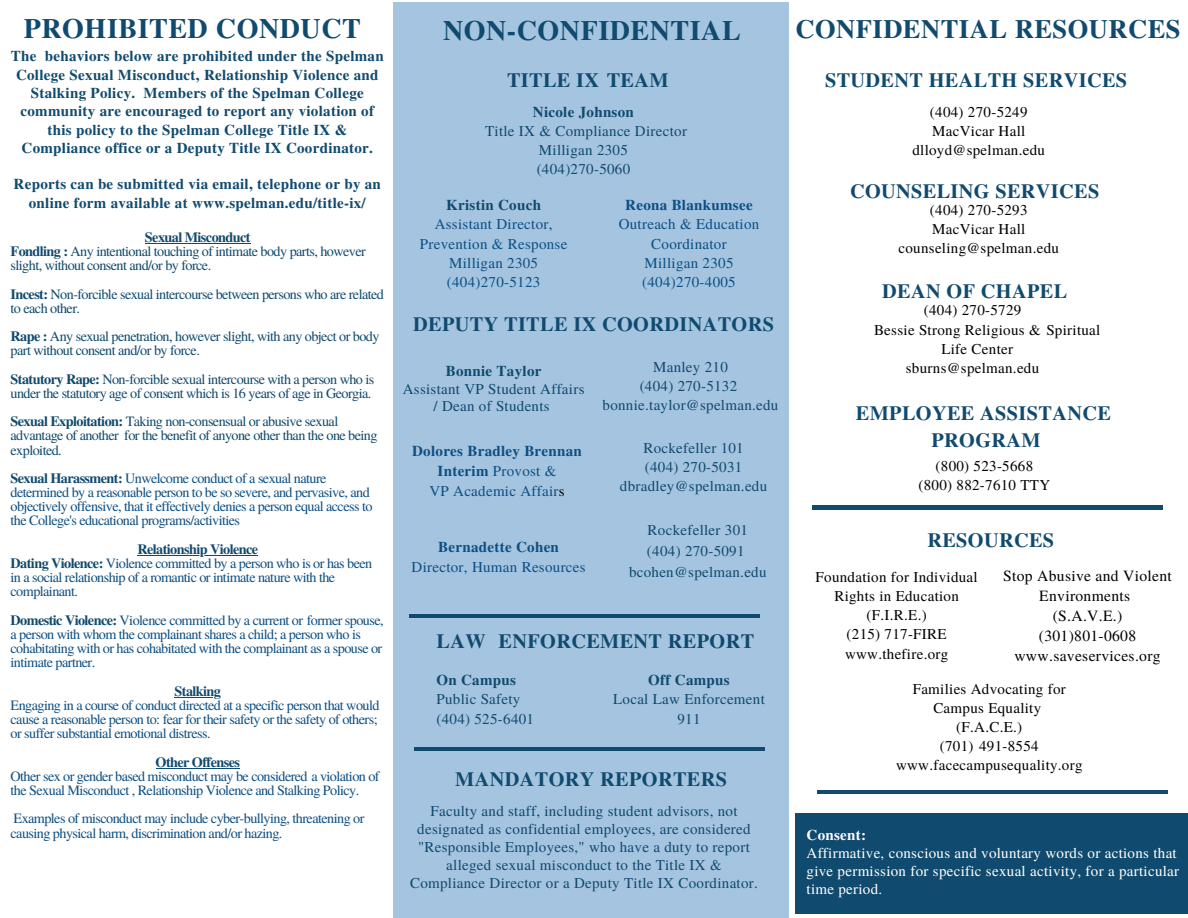
<style>
.page{position:relative;width:1188px;height:918px;background:#fff}
.page>*{position:absolute;margin:0;border:0;box-sizing:border-box;transform-origin:0 0}
.t1{font:700 28.05px "Te X Gyre Termes";letter-spacing:.02em;color:#104a6e}
.t2{font:700 26.4px "Te X Gyre Termes";letter-spacing:.02em;color:#104a6e}
.t3{font:700 20.25px "Te X Gyre Termes";letter-spacing:.02em;color:#104a6e}
.t4{font:15.6px/20px "Te X Gyre Termes";letter-spacing:.02em;color:#000;text-align:center}
.t5{font:15px/18px "Te X Gyre Termes";letter-spacing:.02em;color:#104a6e;text-align:center}
.t6{font:700 15px/18.3px "Te X Gyre Termes";letter-spacing:.02em;color:#104a6e;text-align:center}
.t7{font:15px/19.2px "Te X Gyre Termes";letter-spacing:.02em;color:#000;text-align:center}
.t8{font:15px/19.2px "Te X Gyre Termes";letter-spacing:.02em;color:#0d4f83;text-align:center}
.t9{font:15px/18px "Te X Gyre Termes";letter-spacing:.02em;color:#fff}
.t10{font:700 15px "Te X Gyre Termes";letter-spacing:.02em;color:#0d4f83}
.t11{font:700 15px "Te X Gyre Termes";letter-spacing:.02em;color:#fff}
.t12{font:14.25px/14.2px "Te X Gyre Termes";letter-spacing:-.04em;color:#0d4f83}
.t13{font:14.25px/14.2px "Te X Gyre Termes";letter-spacing:-.04em;color:#104a6e}
.t14{font:700 14.25px "Te X Gyre Termes";letter-spacing:-.04em;color:#104a6e}
.s1{font-weight:700}
.s2{font-weight:700;color:#104a6e}
.s3{color:#000}
</style>
<div class="page">
<div style="left:394px;top:2px;width:394px;height:916px;background:#a4c4e0"></div>
<hr style="left:414px;top:747px;width:351px;height:4px;background:#104a6e">
<hr style="left:812px;top:506px;width:351px;height:3px;background:#104a6e">
<hr style="left:409px;top:614px;width:351px;height:4px;background:#104a6e">
<hr style="left:817px;top:790px;width:351px;height:4px;background:#104a6e">
<div style="left:795px;top:813px;width:393px;height:101px;background:#104a6e"></div>
<hr style="left:145px;top:243px;width:105px;height:1px;background:#104a6e">
<hr style="left:137px;top:555px;width:121px;height:1px;background:#104a6e">
<hr style="left:182px;top:697px;width:38px;height:1px;background:#104a6e">
<hr style="left:156px;top:768px;width:83px;height:1px;background:#104a6e">
<p class="t1" style="left:24px;top:7px;width:339px">PROHIBITED CONDUCT</p>
<p class="t1" style="left:443px;top:9px;width:299px">NON-CONFIDENTIAL</p>
<p class="t3" style="left:507px;top:65px;width:163px">TITLE IX TEAM</p>
<p class="t6" style="left:533px;top:102px;width:102px">Nicole Johnson</p>
<p class="t5" style="left:485px;top:121px;width:203px">Title IX &amp; Compliance Director</p>
<p class="t5" style="left:539px;top:140px;width:90px">Milligan 2305</p>
<p class="t5" style="left:537px;top:160px;width:95px">(404)270-5060</p>
<p class="t6" style="left:11px;top:46px;width:374px">The behaviors below are prohibited under the Spelman College Sexual Misconduct, Relationship Violence and Stalking Policy. Members of the Spelman College community are encouraged to report any violation of this policy to the Spelman College Title IX &amp; Compliance office or a Deputy Title IX Coordinator.</p>
<p class="t6" style="left:14px;top:174px;width:369px">Reports can be submitted via email, telephone or by an online form available at www.spelman.edu/title-ix/</p>
<p class="t6" style="left:446px;top:195px;width:96px">Kristin Couch</p>
<p class="t8" style="left:420px;top:214px;width:149px">Assistant Director,<br>Prevention &amp; Response</p>
<p class="t8" style="left:449px;top:252px;width:90px">Milligan 2305</p>
<p class="t8" style="left:447px;top:271px;width:95px">(404)270-5123</p>
<p class="t10" style="left:625px;top:194px;width:129px">Reona Blankumsee</p>
<p class="t8" style="left:619px;top:214px;width:142px">Outreach &amp; Education<br>Coordinator</p>
<p class="t8" style="left:645px;top:252px;width:90px">Milligan 2305</p>
<p class="t8" style="left:642px;top:271px;width:95px">(404)270-4005</p>
<p class="t14" style="left:145px;top:226px;width:107px">Sexual Misconduct</p>
<p class="t13" style="left:11px;top:243px;width:357px"><span class="s1">Fondling :</span> Any intentional touching of intimate body parts, however slight, without consent and/or by force.</p>
<p class="t13" style="left:11px;top:286px;width:375px"><span class="s1">Incest:</span> Non-forcible sexual intercourse between persons who are related to each other.</p>
<p class="t13" style="left:11px;top:328px;width:370px"><span class="s1">Rape :</span> Any sexual penetration, however slight, with any object or body part without consent and/or by force.</p>
<p class="t13" style="left:11px;top:371px;width:365px"><span class="s1">Statutory Rape:</span> Non-forcible sexual intercourse with a person who is under the statutory age of consent which is 16 years of age in Georgia.</p>
<p class="t13" style="left:11px;top:414px;width:368px"><span class="s1">Sexual Exploitation:</span> Taking non-consensual or abusive sexual advantage of another for the benefit of anyone other than the one being exploited.</p>
<p class="t12" style="left:11px;top:470px;width:363px"><span class="s2">Sexual Harassment:</span> Unwelcome conduct of a sexual nature determined by a reasonable person to be so severe, and pervasive, and objectively offensive, that it effectively denies a person equal access to the College's educational programs/activities</p>
<p class="t14" style="left:137px;top:538px;width:122px">Relationship Violence</p>
<p class="t12" style="left:11px;top:555px;width:363px"><span class="s2">Dating Violence:</span> Violence committed by a person who is or has been in a social relationship of a romantic or intimate nature with the complainant.</p>
<p class="t12" style="left:11px;top:612px;width:375px"><span class="s2">Domestic Violence:</span> Violence committed by a current or former spouse, a person with whom the complainant shares a child; a person who is cohabitating with or has cohabitated with the complainant as a spouse or intimate partner.</p>
<p class="t14" style="left:175px;top:680px;width:48px">Stalking</p>
<p class="t12" style="left:11px;top:697px;width:370px">Engaging in a course of conduct directed at a specific person that would cause a reasonable person to: fear for their safety or the safety of others; or suffer substantial emotional distress.</p>
<p class="t14" style="left:156px;top:751px;width:86px">Other Offenses</p>
<p class="t12" style="left:11px;top:768px;width:371px">Other sex or gender based misconduct may be considered a violation of the Sexual Misconduct , Relationship Violence and Stalking Policy.</p>
<p class="t12" style="left:11px;top:811px;width:355px">Examples of misconduct may include cyber-bullying, threatening or causing physical harm, discrimination and/or hazing.</p>
<p class="t3" style="left:413px;top:308px;width:362px">DEPUTY TITLE IX COORDINATORS</p>
<p class="t5" style="left:653px;top:357px;width:76px">Manley 210</p>
<p class="t5" style="left:640px;top:376px;width:99px">(404) 270-5132</p>
<p class="t5" style="left:603px;top:396px;width:177px">bonnie.taylor@spelman.edu</p>
<p class="t6" style="left:446px;top:361px;width:97px">Bonnie Taylor</p>
<p class="t5" style="left:403px;top:379px;width:183px;line-height:17.2px">Assistant VP Student Affairs / Dean of Students</p>
<p class="t10" style="left:412px;top:440px;width:171px">Dolores Bradley Brennan</p>
<p class="t8" style="left:438px;top:461px;width:120px"><span class="s1">Interim</span> Provost &amp;</p>
<p class="t8" style="left:429px;top:481px;width:137px">VP Academic Affair<span class="s3">s</span></p>
<p class="t5" style="left:643px;top:438px;width:102px">Rockefeller 101</p>
<p class="t5" style="left:645px;top:457px;width:99px">(404) 270-5031</p>
<p class="t5" style="left:620px;top:476px;width:149px">dbradley@spelman.edu</p>
<p class="t5" style="left:648px;top:520px;width:102px">Rockefeller 301</p>
<p class="t5" style="left:647px;top:541px;width:99px">(404) 270-5091</p>
<p class="t5" style="left:629px;top:563px;width:139px">bcohen@spelman.edu</p>
<p class="t10" style="left:438px;top:536px;width:122px">Bernadette Cohen</p>
<p class="t8" style="left:412px;top:556px;width:176px">Director, Human Resources</p>
<p class="t3" style="left:436px;top:626px;width:319px">LAW ENFORCEMENT REPORT</p>
<p class="t6" style="left:436px;top:670px;width:81px">On Campus</p>
<p class="t5" style="left:436px;top:690px;width:85px">Public Safety</p>
<p class="t5" style="left:436px;top:709px;width:99px">(404) 525-6401</p>
<p class="t6" style="left:648px;top:670px;width:83px">Off Campus</p>
<p class="t5" style="left:613px;top:690px;width:153px">Local Law Enforcement</p>
<p class="t5" style="left:677px;top:709px;width:25px">911</p>
<p class="t3" style="left:455px;top:763px;width:273px">MANDATORY REPORTERS</p>
<p class="t5" style="left:410px;top:801px;width:349px">Faculty and staff, including student advisors, not designated as confidential employees, are considered "Responsible Employees," who have a duty to report alleged sexual misconduct to the Title IX &amp; Compliance Director or a Deputy Title IX Coordinator.</p>
<p class="t2" style="left:795px;top:9px;width:387px">CONFIDENTIAL RESOURCES</p>
<p class="t3" style="left:825px;top:65px;width:304px">STUDENT HEALTH SERVICES</p>
<p class="t7" style="left:930px;top:102px;width:99px">(404) 270-5249</p>
<p class="t7" style="left:932px;top:121px;width:95px">MacVicar Hall</p>
<p class="t7" style="left:912px;top:140px;width:134px">dlloyd@spelman.edu</p>
<p class="t3" style="left:850px;top:175px;width:251px">COUNSELING SERVICES</p>
<p class="t7" style="left:930px;top:199px;width:99px">(404) 270-5293</p>
<p class="t7" style="left:932px;top:218px;width:95px">MacVicar Hall</p>
<p class="t7" style="left:899px;top:238px;width:162px">counseling@spelman.edu</p>
<p class="t3" style="left:882px;top:275px;width:186px">DEAN OF CHAPEL</p>
<p class="t7" style="left:924px;top:300px;width:99px">(404) 270-5729</p>
<p class="t7" style="left:874px;top:319px;width:228px">Bessie Strong Religious &amp; Spiritual</p>
<p class="t7" style="left:941px;top:338px;width:73px">Life Center</p>
<p class="t7" style="left:906px;top:357px;width:135px">sburns@spelman.edu</p>
<p class="t3" style="left:856px;top:397px;width:256px">EMPLOYEE ASSISTANCE</p>
<p class="t3" style="left:932px;top:424px;width:111px">PROGRAM</p>
<p class="t7" style="left:936px;top:455px;width:99px">(800) 523-5668</p>
<p class="t7" style="left:919px;top:474px;width:133px">(800) 882-7610 TTY</p>
<p class="t3" style="left:927px;top:524px;width:128px">RESOURCES</p>
<p class="t7" style="left:816px;top:567px;width:164px">Foundation for Individual<br>Rights in Education (F.I.R.E.)</p>
<p class="t7" style="left:847px;top:624px;width:102px">(215) 717-FIRE</p>
<p class="t7" style="left:845px;top:643px;width:105px">www.thefire.org</p>
<p class="t4" style="left:1003px;top:565px;width:170px">Stop Abusive and Violent<br>Environments</p>
<p class="t4" style="left:1053px;top:605px;width:71px">(S.A.V.E.)</p>
<p class="t4" style="left:1039px;top:625px;width:99px">(301)801-0608</p>
<p class="t4" style="left:1014px;top:645px;width:148px">www.saveservices.org</p>
<p class="t7" style="left:913px;top:678px;width:155px">Families Advocating for<br>Campus Equality</p>
<p class="t7" style="left:956px;top:717px;width:68px">(F.A.C.E.)</p>
<p class="t7" style="left:940px;top:736px;width:100px">(701) 491-8554</p>
<p class="t7" style="left:896px;top:755px;width:188px">www.facecampusequality.org</p>
<p class="t11" style="left:807px;top:824px;width:61px">Consent:</p>
<p class="t9" style="left:807px;top:844px;width:374px">Affirmative, conscious and voluntary words or actions that give permission for specific sexual activity, for a particular time period.</p>
</div>
